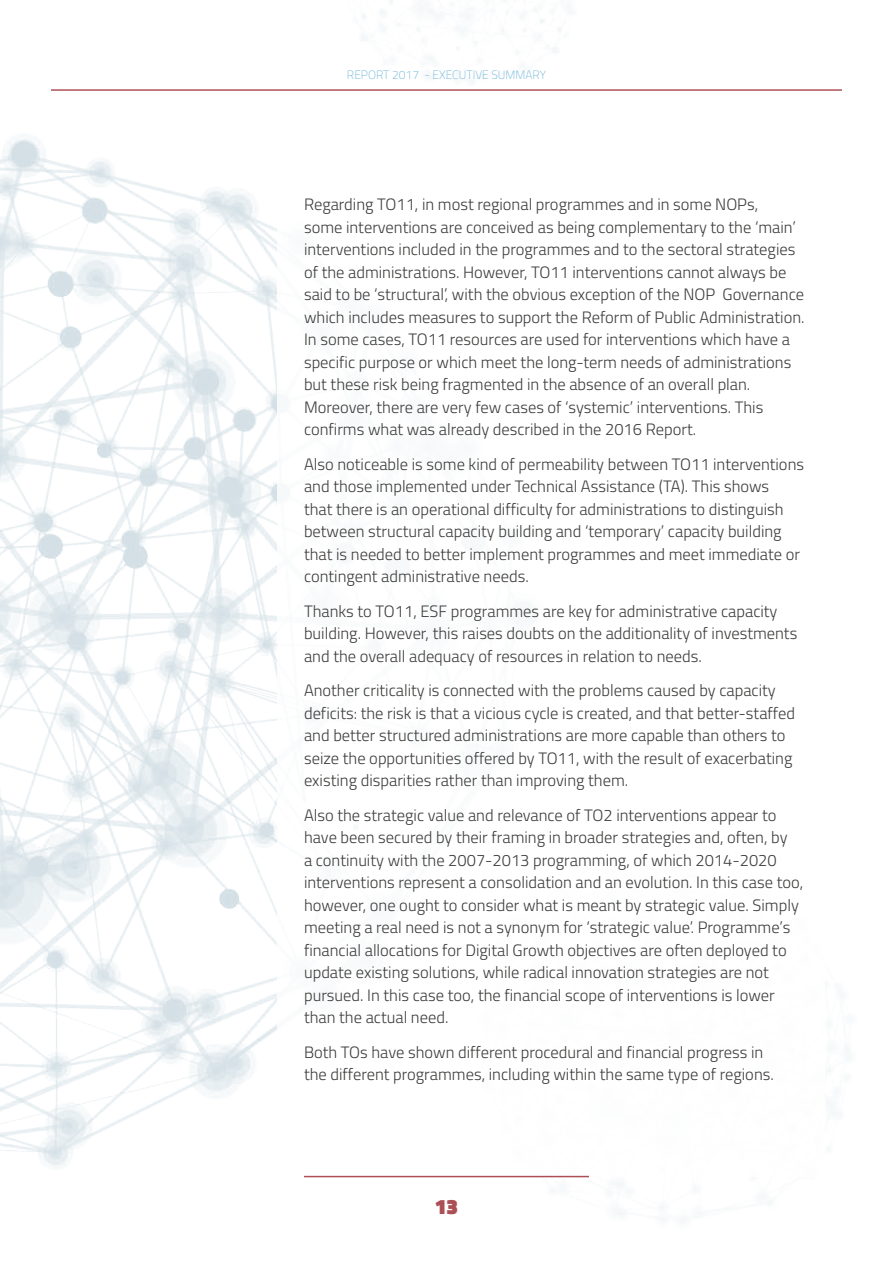
<style>
.page{position:relative;width:893px;height:1263px;background:#fff}
.page>*{position:absolute;margin:0;border:0;box-sizing:border-box;transform-origin:0 0}
.t1{font:900 21px "Titillium";color:#ad4f57}
.t2{font:300 16.5px/22.5px "Titillium";color:#3c3c3b}
.t3{font:100 12px "Titillium";color:#5cabd4}
</style>
<div class="page">
<img style="left:0;top:0;width:848px;height:1222px">
<div style="left:277px;top:89px;width:548px;height:1087px;background:#fff"></div>
<hr style="left:51px;top:89px;width:791px;height:2px;background:#ad5056">
<hr style="left:304px;top:1176px;width:285px;height:1px;background:#ad5056">
<p class="t3" style="left:347px;top:66px;width:201px">REPORT 2017 - EXECUTIVE SUMMARY</p>
<p class="t2" style="left:304px;top:192px;width:502px">Regarding TO11, in most regional programmes and in some NOPs,<br>some interventions are conceived as being complementary to the ‘main’ interventions included in the programmes and to the sectoral strategies of the administrations. However, TO11 interventions cannot always be said to be ‘structural’, with the obvious exception of the NOP Governance which includes measures to support the Reform of Public Administration.<br>In some cases, TO11 resources are used for interventions which have a specific purpose or which meet the long-term needs of administrations but these risk being fragmented in the absence of an overall plan.<br>Moreover, there are very few cases of ‘systemic’ interventions. This confirms what was already described in the 2016 Report.</p>
<p class="t2" style="left:304px;top:452px;width:502px">Also noticeable is some kind of permeability between TO11 interventions and those implemented under Technical Assistance (TA). This shows<br>that there is an operational difficulty for administrations to distinguish between structural capacity building and ‘temporary’ capacity building that is needed to better implement programmes and meet immediate or contingent administrative needs.</p>
<p class="t2" style="left:304px;top:599px;width:495px">Thanks to TO11, ESF programmes are key for administrative capacity building. However, this raises doubts on the additionality of investments and the overall adequacy of resources in relation to needs.</p>
<p class="t2" style="left:304px;top:678px;width:492px">Another criticality is connected with the problems caused by capacity deficits: the risk is that a vicious cycle is created, and that better-staffed and better structured administrations are more capable than others to seize the opportunities offered by TO11, with the result of exacerbating existing disparities rather than improving them.</p>
<p class="t2" style="left:304px;top:803px;width:501px">Also the strategic value and relevance of TO2 interventions appear to have been secured by their framing in broader strategies and, often, by<br>a continuity with the 2007-2013 programming, of which 2014-2020 interventions represent a consolidation and an evolution. In this case too, however, one ought to consider what is meant by strategic value. Simply meeting a real need is not a synonym for ‘strategic value’. Programme’s financial allocations for Digital Growth objectives are often deployed to update existing solutions, while radical innovation strategies are not pursued. In this case too, the financial scope of interventions is lower than the actual need.</p>
<p class="t2" style="left:304px;top:1040px;width:471px">Both TOs have shown different procedural and financial progress in the different programmes, including within the same type of regions.</p>
<p class="t1" style="left:435px;top:1191px;width:25px">13</p>
</div>
